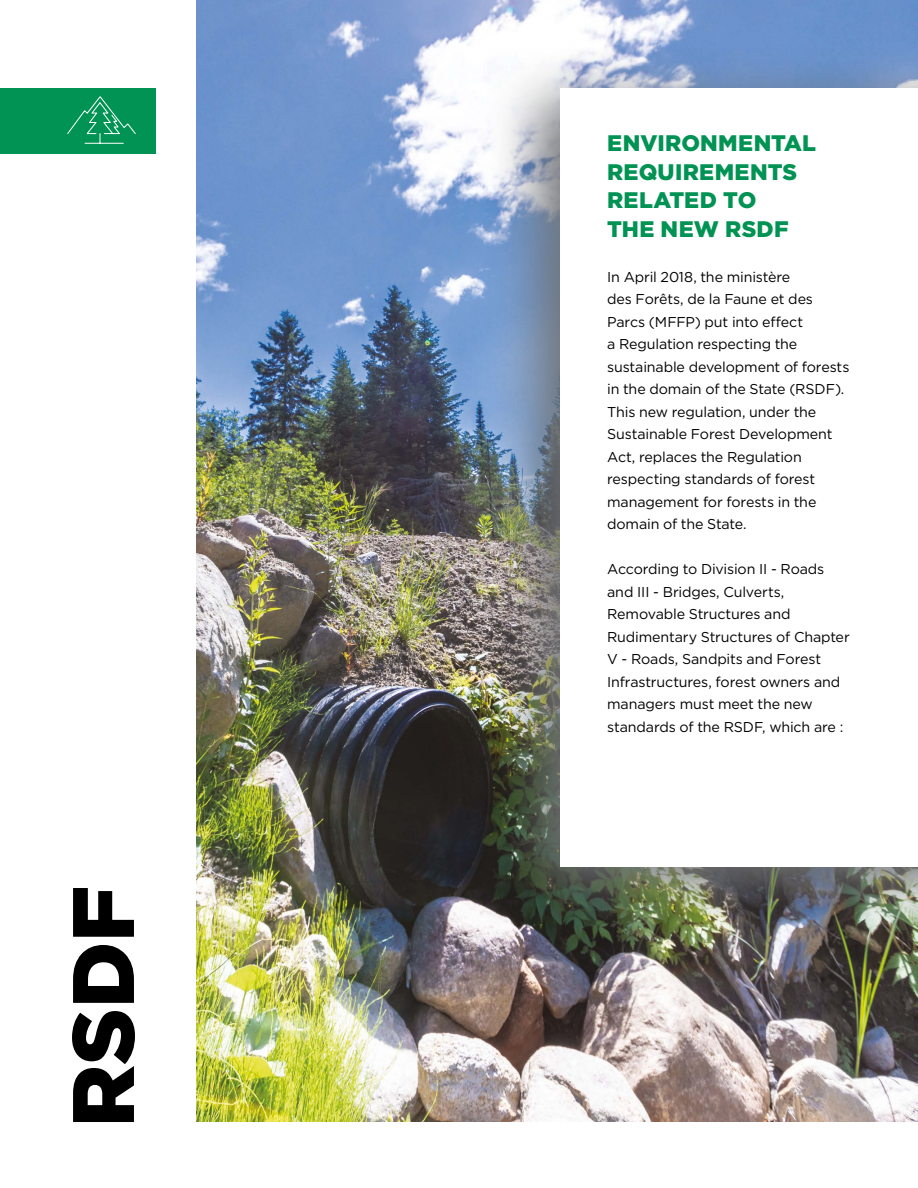
<style>
.page{position:relative;width:918px;height:1188px;background:#fff}
.page>*{position:absolute;margin:0;border:0;box-sizing:border-box;transform-origin:0 0}
.t1{font:900 87px "Gotham HTF";color:#000}
.t2{font:900 22.5px/28.5px "Gotham";letter-spacing:.01em;color:#009353}
.t3{font:14.25px/22.5px "Gotham HTF";letter-spacing:-.01em;color:#000}
</style>
<div class="page">
<div style="left:0;top:88px;width:156px;height:66px;background:#009353"></div>
<svg style="left:67px;top:96px;width:69px;height:48px"></svg>
<img style="left:197px;top:0;width:721px;height:1122px">
<img style="left:487px;top:49px;width:431px;height:885px">
<div style="left:561px;top:88px;width:357px;height:779px;background:#fff"></div>
<h1 class="t1" style="left:53px;top:1127px;width:243px;rotate:-90deg">RSDF</h1>
<h2 class="t2" style="left:607px;top:129px;width:210px">ENVIRONMENTAL<br>REQUIREMENTS<br>RELATED TO<br>THE NEW RSDF</h2>
<p class="t3" style="left:607px;top:265px;width:244px">In April 2018, the ministère<br>des Forêts, de la Faune et des<br>Parcs (MFFP) put into effect<br>a Regulation respecting the sustainable development of forests in the domain of the State (RSDF).<br>This new regulation, under the<br>Sustainable Forest Development<br>Act, replaces the Regulation respecting standards of forest management for forests in the domain of the State.</p>
<p class="t3" style="left:607px;top:558px;width:244px">According to Division II - Roads and III - Bridges, Culverts,<br>Removable Structures and<br>Rudimentary Structures of Chapter<br>V - Roads, Sandpits and Forest<br>Infrastructures, forest owners and managers must meet the new standards of the RSDF, which are :</p>
</div>
